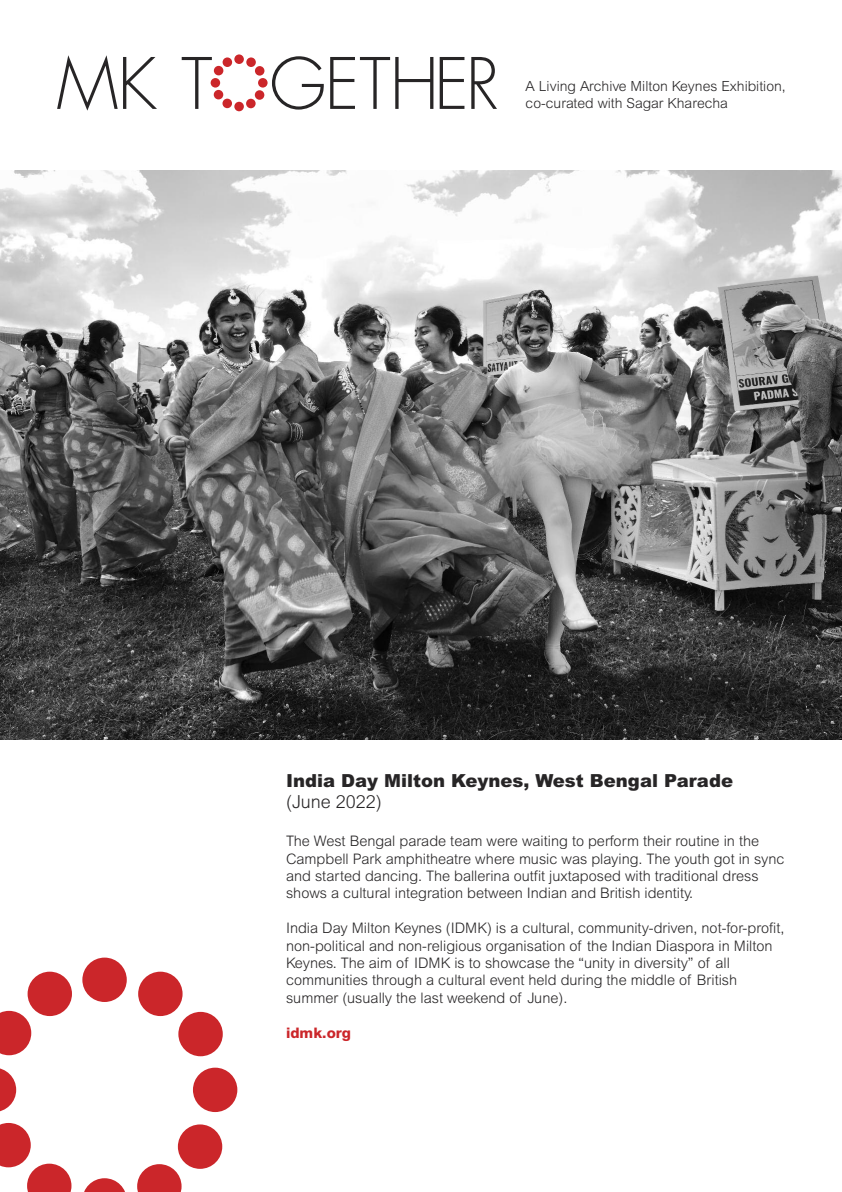
<style>
.page{position:relative;width:842px;height:1192px;background:#fff}
.page>*{position:absolute;margin:0;border:0;box-sizing:border-box;transform-origin:0 0}
.t1{font:900 18px "Arial";color:#272526}
.t2{font:300 18px "Arial";color:#272526}
.t3{font:300 14.5px/17.4px "Arial";color:#272526}
.t4{font:800 14.5px "Arial";color:#cb262a}
.t5{font:300 14px/16.8px "Arial";color:#272526}
</style>
<div class="page">
<svg style="left:57px;top:55px;width:100px;height:56px"></svg>
<svg style="left:182px;top:57px;width:30px;height:52px"></svg>
<svg style="left:272px;top:56px;width:52px;height:54px"></svg>
<svg style="left:330px;top:57px;width:103px;height:52px"></svg>
<svg style="left:440px;top:57px;width:24px;height:52px"></svg>
<svg style="left:471px;top:57px;width:26px;height:52px"></svg>
<div style="left:234px;top:54px;width:10px;height:10px;background:#cb262a;border-radius:50%"></div>
<div style="left:234px;top:102px;width:10px;height:9px;background:#cb262a;border-radius:50%"></div>
<div style="left:258px;top:78px;width:10px;height:10px;background:#cb262a;border-radius:50%"></div>
<div style="left:211px;top:78px;width:9px;height:10px;background:#cb262a;border-radius:50%"></div>
<div style="left:214px;top:66px;width:9px;height:9px;background:#cb262a;border-radius:50%"></div>
<div style="left:223px;top:57px;width:9px;height:10px;background:#cb262a;border-radius:50%"></div>
<div style="left:246px;top:57px;width:10px;height:10px;background:#cb262a;border-radius:50%"></div>
<div style="left:255px;top:66px;width:9px;height:10px;background:#cb262a;border-radius:50%"></div>
<div style="left:214px;top:90px;width:9px;height:9px;background:#cb262a;border-radius:50%"></div>
<div style="left:222px;top:99px;width:10px;height:9px;background:#cb262a;border-radius:50%"></div>
<div style="left:246px;top:99px;width:10px;height:9px;background:#cb262a;border-radius:50%"></div>
<div style="left:255px;top:90px;width:9px;height:10px;background:#cb262a;border-radius:50%"></div>
<img style="left:0;top:170px;width:842px;height:570px">
<svg style="left:6px;top:957px;width:232px;height:233px"></svg>
<div style="left:82px;top:958px;width:45px;height:44px;background:#cb262a;border-radius:50%"></div>
<svg style="left:82px;top:1178px;width:45px;height:14px"></svg>
<div style="left:193px;top:1068px;width:44px;height:44px;background:#cb262a;border-radius:50%"></div>
<svg style="left:0;top:1068px;width:16px;height:44px"></svg>
<svg style="left:0;top:1011px;width:31px;height:44px"></svg>
<div style="left:28px;top:972px;width:44px;height:44px;background:#cb262a;border-radius:50%"></div>
<div style="left:138px;top:972px;width:45px;height:44px;background:#cb262a;border-radius:50%"></div>
<div style="left:178px;top:1012px;width:45px;height:44px;background:#cb262a;border-radius:50%"></div>
<svg style="left:0;top:1123px;width:71px;height:69px"></svg>
<svg style="left:137px;top:1164px;width:45px;height:28px"></svg>
<div style="left:178px;top:1124px;width:44px;height:45px;background:#cb262a;border-radius:50%"></div>
<p class="t5" style="left:526px;top:79px;width:262px">A Living Archive Milton Keynes Exhibition, co-curated with Sagar Kharecha</p>
<p class="t1" style="left:286px;top:774px;width:448px">India Day Milton Keynes, West Bengal Parade</p>
<p class="t2" style="left:286px;top:796px;width:97px">(June 2022)</p>
<p class="t3" style="left:286px;top:834px;width:500px">The West Bengal parade team were waiting to perform their routine in the Campbell Park amphitheatre where music was playing. The youth got in sync and started dancing. The ballerina outfit juxtaposed with traditional dress shows a cultural integration between Indian and British identity.</p>
<p class="t3" style="left:286px;top:921px;width:500px">India Day Milton Keynes (IDMK) is a cultural, community-driven, not-for-profit, non-political and non-religious organisation of the Indian Diaspora in Milton Keynes. The aim of IDMK is to showcase the “unity in diversity” of all communities through a cultural event held during the middle of British summer (usually the last weekend of June).</p>
<p class="t4" style="left:286px;top:1027px;width:67px">idmk.org</p>
</div>
